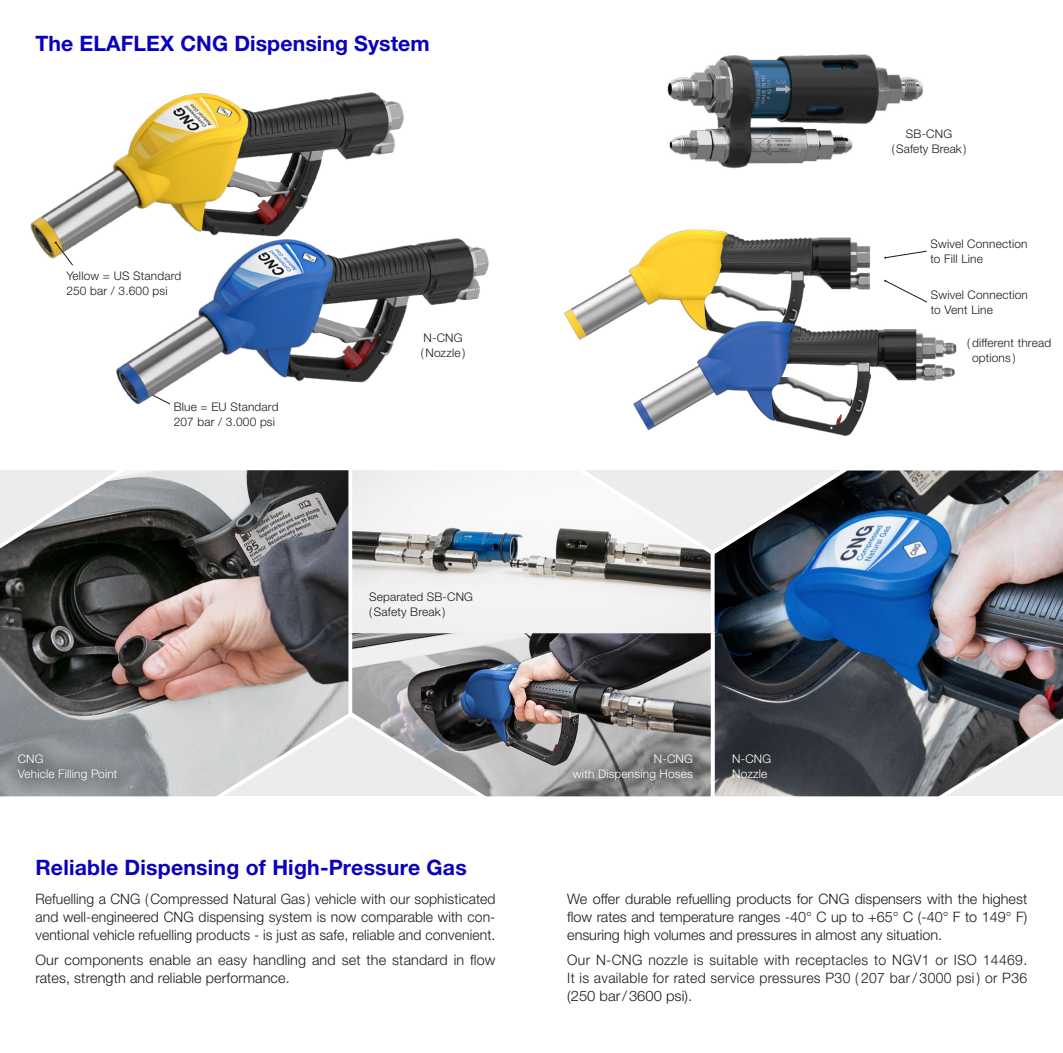
<style>
.page{position:relative;width:1063px;height:1053px;background:#fff}
.page>*{position:absolute;margin:0;border:0;box-sizing:border-box;transform-origin:0 0}
.Headline_2{font:700 21.25px "Helvetica Neue LTW1 G";letter-spacing:.005em;color:#0a00bc}
.copy{font:300 14.38px/18.1px "Helvetica Neue LTW1 G";letter-spacing:.01em;color:#1a1a18;text-align:justify}
.Bezeichnung{font:300 11.88px/15px "Helvetica Neue LTW1 G";letter-spacing:.015em;color:#1a1a18}
.Bezeichnung-2{font:300 11.88px/15px "Helvetica Neue LTW1 G";letter-spacing:.015em;color:#fff}
</style>
<div class="page">
<img style="left:564px;top:229px;width:307px;height:111px">
<img style="left:667px;top:54px;width:256px;height:115px">
<svg style="left:0;top:470px;width:347px;height:327px;background:#847f7e"></svg>
<svg style="left:347px;top:470px;width:362px;height:159px"></svg>
<img style="left:709px;top:470px;width:354px;height:327px">
<svg style="left:347px;top:629px;width:369px;height:168px;background:#8e8e91"></svg>
<img style="left:30px;top:92px;width:374px;height:167px">
<svg style="left:55px;top:241px;width:8px;height:18px"></svg>
<svg style="left:884px;top:250px;width:43px;height:9px"></svg>
<div style="left:714px;top:735px;width:76px;height:62px;background:#1a1a18;opacity:.75"></div>
<div style="left:0;top:735px;width:136px;height:63px;background:#1a1a18;opacity:.75"></div>
<div style="left:556px;top:735px;width:155px;height:63px;background:#1a1a18;opacity:.75"></div>
<img style="left:63px;top:195px;width:426px;height:210px">
<div style="left:172px;top:394px;width:161px;height:41px;background:#fff"></div>
<img style="left:627px;top:279px;width:348px;height:196px">
<p class="Headline_2" style="left:35px;top:30px;width:396px">The ELAFLEX CNG Dispensing System</p>
<p class="Bezeichnung" style="left:66px;top:268px;width:116px">Yellow = US Standard</p>
<p class="Bezeichnung" style="left:66px;top:283px;width:103px">250 bar / 3.600 psi</p>
<p class="Bezeichnung" style="left:892px;top:126px;width:76px;text-align:center">SB-CNG (Safety Break )</p>
<p class="Bezeichnung" style="left:930px;top:237px;width:99px">Swivel Connection to Fill Line</p>
<p class="Bezeichnung" style="left:931px;top:287px;width:99px">Swivel Connection to Vent Line</p>
<p class="Bezeichnung" style="left:174px;top:399px;width:106px">Blue = EU Standard<br>207 bar / 3.000 psi</p>
<p class="Bezeichnung-2" style="left:18px;top:751px;width:101px">CNG<br>Vehicle Filling Point</p>
<p class="Bezeichnung" style="left:421px;top:330px;width:46px">N-CNG ( Nozzle )</p>
<p class="Bezeichnung" style="left:972px;top:336px;width:81px;text-indent:-5px">( different thread options )</p>
<p class="Bezeichnung" style="left:369px;top:588px;width:105px">Separated SB-CNG (Safety Break )</p>
<p class="Bezeichnung-2" style="left:573px;top:751px;width:121px;text-align:right">N-CNG<br>with Dispensing Hoses</p>
<p class="Bezeichnung-2" style="left:732px;top:751px;width:40px">N-CNG<br>Nozzle</p>
<p class="Headline_2" style="left:35px;top:854px;width:433px">Reliable Dispensing of High-Pressure Gas</p>
<p class="copy" style="left:35px;top:889px;width:462px">Refuelling a CNG ( Compressed Natural Gas ) vehicle with our sophisticated and well-engineered CNG dispensing system is now comparable with con&shy;ventional vehicle refuelling products - is just as safe, reliable and convenient.</p>
<p class="copy" style="left:35px;top:950px;width:462px">Our components enable an easy handling and set the standard in flow rates, strength and reliable performance.</p>
<p class="copy" style="left:567px;top:889px;width:462px">We offer durable refuelling products for CNG dispensers with the highest flow rates and temperature ranges -40° C up to +65° C (-40° F to 149° F) ensuring high volumes and pressures in almost any situation.</p>
<p class="copy" style="left:567px;top:950px;width:462px">Our N-CNG nozzle is suitable with receptacles to NGV1 or ISO 14469.<br>It is available for rated service pressures P30 ( 207 bar / 3000 psi ) or P36 (250 bar/3600 psi).</p>
</div>
